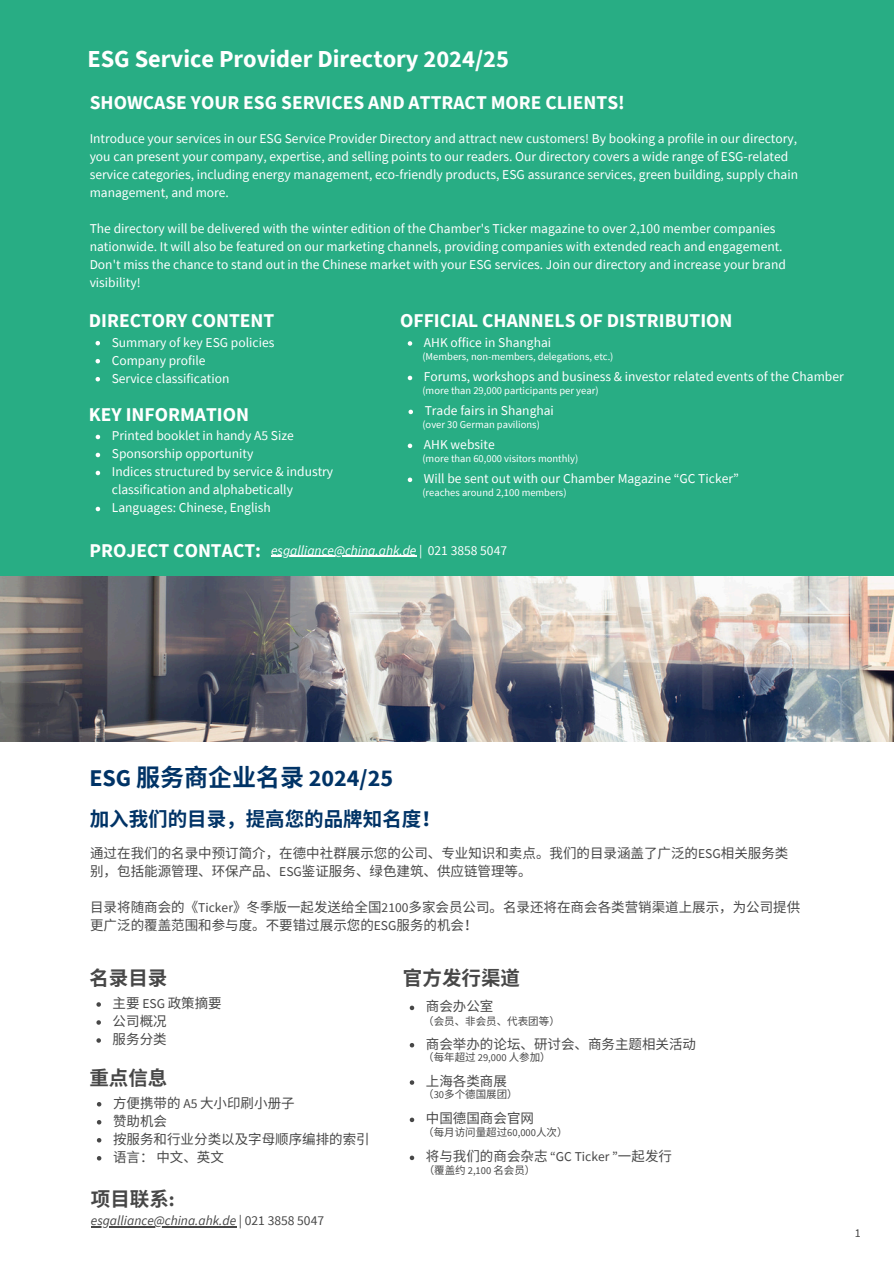
<style>
.page{position:relative;width:894px;height:1264px;background:#fff}
.page>*{position:absolute;margin:0;border:0;box-sizing:border-box;transform-origin:0 0}
.t1{font:700 24.3px "Source Sans Pro";color:#fff}
.t2{font:700 24px "Source Sans Pro";color:#036}
.t3{font:700 19.5px "Source Sans Pro";color:#fff}
.t4{font:700 19.5px "Noto Sans CJ Ksc";color:#474747}
.t5{font:700 19.5px "Noto Sans CJ Ksc";color:#036}
.t6{font:13.5px/18px "Source Sans Pro";color:#fff}
.t7{font:13.5px/18px "Noto Sans CJ Ksc";color:#474747}
.t8{font:italic 13.5px "Source Sans Pro";color:#474747}
.t9{font:italic 13.5px "Source Sans Pro";color:#fff}
.t10{font:12px "Source Sans Pro";color:#474747}
.t11{font:10.5px "Source Sans Pro";color:#fff}
.t12{font:10.5px "Noto Sans CJ Ksc";color:#474747}
.s1{font-style:normal}
.s2{font-family:"Noto Sans CJ Ksc"}
.s3{font-family:"Source Sans Pro"}
</style>
<div class="page">
<div style="left:0;top:0;width:893px;height:576px;background:#28ad84"></div>
<img style="left:0;top:576px;width:893px;height:165px">
<svg style="left:96px;top:1002px;width:5px;height:4px"></svg>
<svg style="left:96px;top:1020px;width:5px;height:4px"></svg>
<svg style="left:96px;top:1038px;width:5px;height:4px"></svg>
<svg style="left:97px;top:1102px;width:4px;height:4px"></svg>
<svg style="left:97px;top:1120px;width:4px;height:4px"></svg>
<svg style="left:97px;top:1138px;width:4px;height:4px"></svg>
<svg style="left:97px;top:1156px;width:4px;height:4px"></svg>
<svg style="left:409px;top:1005px;width:5px;height:5px"></svg>
<svg style="left:409px;top:1043px;width:5px;height:4px"></svg>
<svg style="left:409px;top:1080px;width:5px;height:4px"></svg>
<svg style="left:409px;top:1117px;width:5px;height:5px"></svg>
<svg style="left:409px;top:1155px;width:5px;height:5px"></svg>
<hr style="left:91px;top:1226px;width:145px;height:1px;background:#474747">
<svg style="left:95px;top:341px;width:5px;height:4px"></svg>
<svg style="left:95px;top:359px;width:5px;height:4px"></svg>
<svg style="left:95px;top:377px;width:5px;height:4px"></svg>
<svg style="left:96px;top:435px;width:4px;height:4px"></svg>
<svg style="left:96px;top:453px;width:4px;height:4px"></svg>
<svg style="left:96px;top:471px;width:4px;height:4px"></svg>
<svg style="left:96px;top:507px;width:4px;height:4px"></svg>
<svg style="left:407px;top:341px;width:5px;height:5px"></svg>
<svg style="left:407px;top:376px;width:5px;height:4px"></svg>
<svg style="left:408px;top:409px;width:5px;height:5px"></svg>
<svg style="left:407px;top:443px;width:5px;height:5px"></svg>
<svg style="left:407px;top:477px;width:5px;height:5px"></svg>
<hr style="left:271px;top:556px;width:145px;height:1px;background:#fff">
<h3 class="t1" style="left:87px;top:43px;width:423px">ESG Service Provider Directory 2024/25</h3>
<h6 class="t3" style="left:90px;top:90px;width:536px">SHOWCASE YOUR ESG SERVICES AND ATTRACT MORE CLIENTS!</h6>
<h6 class="t6" style="left:90px;top:129px;width:709px">Introduce your services in our ESG Service Provider Directory and attract new customers! By booking a profile in our directory, you can present your company, expertise, and selling points to our readers. Our directory covers a wide range of ESG-related service categories, including energy management, eco-friendly products, ESG assurance services, green building, supply chain management, and more.</h6>
<h3 class="t6" style="left:90px;top:219px;width:697px">The directory will be delivered with the winter edition of the Chamber's Ticker magazine to over 2,100 member companies nationwide. It will also be featured on our marketing channels, providing companies with extended reach and engagement.<br>Don't miss the chance to stand out in the Chinese market with your ESG services. Join our directory and increase your brand visibility!</h3>
<h3 class="t3" style="left:89px;top:308px;width:187px">DIRECTORY CONTENT</h3>
<p class="t6" style="left:112px;top:333px;width:164px">Summary of key ESG policies</p>
<p class="t6" style="left:112px;top:351px;width:95px">Company profile</p>
<p class="t6" style="left:112px;top:369px;width:119px">Service classification</p>
<h4 class="t3" style="left:89px;top:402px;width:162px">KEY INFORMATION</h4>
<p class="t6" style="left:112px;top:426px;width:183px">Printed booklet in handy A5 Size</p>
<p class="t6" style="left:112px;top:444px;width:143px">Sponsorship opportunity</p>
<p class="t6" style="left:112px;top:462px;width:223px">Indices structured by service &amp; industry classification and alphabetically</p>
<p class="t6" style="left:112px;top:498px;width:160px">Languages: Chinese, English</p>
<p class="t3" style="left:400px;top:308px;width:334px">OFFICIAL CHANNELS OF DISTRIBUTION</p>
<p class="t6" style="left:424px;top:333px;width:129px">AHK office in Shanghai</p>
<p class="t11" style="left:422px;top:349px;width:192px">(Members, non-members, delegations, etc.)</p>
<p class="t6" style="left:424px;top:367px;width:421px">Forums, workshops and business &amp; investor related events of the Chamber</p>
<p class="t11" style="left:422px;top:384px;width:177px">(more than 29,000 participants per year)</p>
<p class="t6" style="left:424px;top:401px;width:131px">Trade fairs in Shanghai</p>
<p class="t11" style="left:422px;top:418px;width:119px">(over 30 German pavilions)</p>
<p class="t6" style="left:424px;top:435px;width:72px">AHK website</p>
<p class="t11" style="left:422px;top:452px;width:157px">(more than 60,000 visitors monthly)</p>
<p class="t6" style="left:424px;top:469px;width:316px">Will be sent out with our Chamber Magazine “GC Ticker”</p>
<h3 class="t11" style="left:422px;top:485px;width:145px">(reaches around 2,100 members)</h3>
<h6 class="t3" style="left:90px;top:538px;width:173px">PROJECT CONTACT:</h6>
<p class="t9" style="left:271px;top:541px;width:237px">esgalliance@china.ahk.de <span class="s1">| 021 3858 5047</span></p>
<p class="t2" style="left:89px;top:762px;width:305px">ESG <span class="s2">服务商企业名录</span> 2024/25</p>
<p class="t5" style="left:90px;top:803px;width:352px">加入我们的目录，提高您的品牌知名度！</p>
<p class="t7" style="left:90px;top:843px;width:699px">通过在我们的名录中预订简介，在德中社群展示您的公司、专业知识和卖点。我们的目录涵盖了广泛的<span class="s3">ESG</span>相关服务类别，包括能源管理、环保产品、<span class="s3">ESG</span>鉴证服务、绿色建筑、供应链管理等。</p>
<h3 class="t7" style="left:90px;top:897px;width:711px">目录将随商会的《<span class="s3">Ticker</span>》冬季版一起发送给全国<span class="s3">2100</span>多家会员公司。名录还将在商会各类营销渠道上展示，为公司提供更广泛的覆盖范围和参与度。不要错过展示您的<span class="s3">ESG</span>服务的机会！</h3>
<p class="t4" style="left:89px;top:962px;width:79px">名录目录</p>
<p class="t7" style="left:113px;top:993px;width:111px">主要 <span class="s3">ESG</span> 政策摘要</p>
<p class="t7" style="left:113px;top:1011px;width:56px">公司概况</p>
<p class="t7" style="left:113px;top:1029px;width:56px">服务分类</p>
<h3 class="t4" style="left:89px;top:1062px;width:79px">重点信息</h3>
<p class="t7" style="left:113px;top:1092px;width:182px">方便携带的 <span class="s3">A5</span> 大小印刷小册子</p>
<p class="t7" style="left:113px;top:1110px;width:56px">赞助机会</p>
<p class="t7" style="left:113px;top:1128px;width:258px">按服务和行业分类以及字母顺序编排的索引</p>
<p class="t7" style="left:113px;top:1146px;width:111px">语言：中文、英文</p>
<h4 class="t4" style="left:403px;top:962px;width:118px">官方发行渠道</h4>
<p class="t7" style="left:426px;top:996px;width:69px">商会办公室</p>
<p class="t7" style="left:426px;top:1033px;width:272px">商会举办的论坛、研讨会、商务主题相关活动</p>
<p class="t12" style="left:423px;top:1049px;width:129px">（每年超过 <span class="s3">29,000</span> 人参加）</p>
<p class="t7" style="left:426px;top:1071px;width:83px">上海各类商展</p>
<p class="t12" style="left:423px;top:1086px;width:96px">（<span class="s3">30</span>多个德国展团）</p>
<h3 class="t7" style="left:426px;top:1108px;width:107px">中国德国商会官网</h3>
<h6 class="t12" style="left:423px;top:1124px;width:146px">（每月访问量超过<span class="s3">60,000</span>人次）</h6>
<p class="t7" style="left:426px;top:1146px;width:246px">将与我们的商会杂志 <span class="s3">“GC Ticker ”</span>一起发行</p>
<h1 class="t12" style="left:423px;top:1162px;width:113px">（覆盖约 <span class="s3">2,100</span> 名会员）</h1>
<p class="t12" style="left:423px;top:1012px;width:138px">（会员、非会员、代表团等）</p>
<h6 class="t4" style="left:91px;top:1183px;width:85px">项目联系<span class="s3">:</span></h6>
<h4 class="t8" style="left:91px;top:1211px;width:235px">esgalliance@china.ahk.de <span class="s1">| 021 3858 5047</span></h4>
<h5 class="t10" style="left:854px;top:1225px;width:7px">1</h5>
</div>
